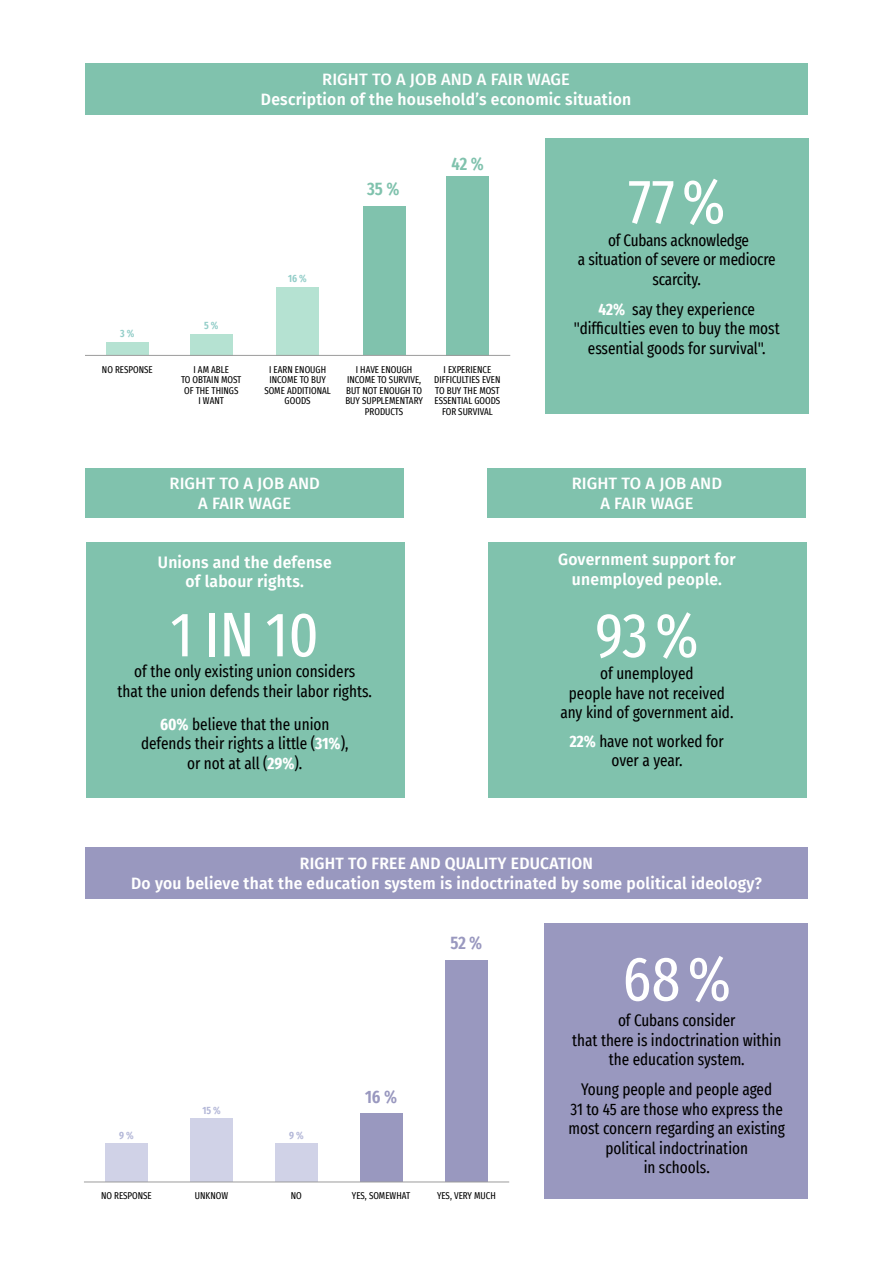
<style>
.page{position:relative;width:893px;height:1263px;background:#fff}
.page>*{position:absolute;margin:0;border:0;box-sizing:border-box;transform-origin:0 0}
.t1{font:extra-condensed 63px "Fira Sans";color:#fff}
.t2{font:600 extra-condensed 18px "Fira Sans";color:#80c2ad}
.t3{font:600 extra-condensed 18px "Fira Sans";color:#9998bf}
.t4{font:extra-condensed 16.5px/19.5px "Fira Sans";color:#000;text-align:center}
.t5{font:600 16.5px/19.5px "Fira Sans";letter-spacing:.015em;color:#fff;text-align:center;scale:.95 1}
.t6{font:500 16.5px/19.5px "Fira Sans";letter-spacing:.005em;color:#fff;text-align:center}
.t7{font:600 extra-condensed 10.5px "Fira Sans";color:#92cdc8}
.t8{font:600 extra-condensed 10.5px "Fira Sans";color:#b2b6d7}
.t9{font:extra-condensed 9.75px/10.5px "Fira Sans";color:#000;text-align:center}
.s1{font-weight:700;color:#fff}
</style>
<div class="page">
<div style="left:363px;top:207px;width:42px;height:148px;background:#80c2ad"></div>
<div style="left:276px;top:287px;width:43px;height:68px;background:#b5e2d2"></div>
<div style="left:190px;top:334px;width:43px;height:21px;background:#b5e2d2"></div>
<div style="left:446px;top:176px;width:43px;height:179px;background:#80c2ad"></div>
<div style="left:106px;top:342px;width:43px;height:13px;background:#b5e2d2"></div>
<div style="left:545px;top:138px;width:264px;height:276px;background:#80c2ad"></div>
<div style="left:85px;top:64px;width:723px;height:51px;background:#80c2ad"></div>
<hr style="left:85px;top:355px;width:425px;height:1px;background:#9b9b9b">
<div style="left:86px;top:542px;width:319px;height:256px;background:#80c2ad"></div>
<div style="left:85px;top:468px;width:319px;height:50px;background:#80c2ad"></div>
<div style="left:488px;top:542px;width:319px;height:256px;background:#80c2ad"></div>
<div style="left:487px;top:468px;width:319px;height:50px;background:#80c2ad"></div>
<div style="left:360px;top:1114px;width:42px;height:68px;background:#9998bf"></div>
<div style="left:275px;top:1144px;width:43px;height:38px;background:#d0d2e7"></div>
<div style="left:105px;top:1144px;width:43px;height:38px;background:#d0d2e7"></div>
<div style="left:190px;top:1118px;width:43px;height:64px;background:#d0d2e7"></div>
<div style="left:445px;top:961px;width:43px;height:221px;background:#9998bf"></div>
<div style="left:544px;top:923px;width:264px;height:275px;background:#9998bf"></div>
<div style="left:85px;top:848px;width:723px;height:51px;background:#9998bf"></div>
<hr style="left:84px;top:1181px;width:425px;height:1px;background:#9b9b9b">
<p class="t6" style="left:322px;top:69px;width:249px">RIGHT TO A JOB AND A FAIR WAGE</p>
<p class="t5" style="left:261px;top:88px;width:391px">Description of the household’s economic situation</p>
<p class="t2" style="left:367px;top:174px;width:34px">35 %</p>
<p class="t2" style="left:451px;top:149px;width:34px">42 %</p>
<p class="t7" style="left:120px;top:324px;width:16px">3 %</p>
<p class="t9" style="left:102px;top:364px;width:52px">NO RESPONSE</p>
<p class="t7" style="left:204px;top:317px;width:16px">5 %</p>
<p class="t9" style="left:181px;top:364px;width:62px">I AM ABLE<br>TO OBTAIN MOST<br>OF THE THINGS<br>I WANT</p>
<p class="t7" style="left:288px;top:270px;width:20px">16 %</p>
<p class="t9" style="left:264px;top:364px;width:68px">I EARN ENOUGH<br>INCOME TO BUY<br>SOME ADDITIONAL<br>GOODS</p>
<p class="t9" style="left:345px;top:364px;width:79px">I HAVE ENOUGH<br>INCOME TO SURVIVE,<br>BUT NOT ENOUGH TO<br>BUY SUPPLEMENTARY<br>PRODUCTS</p>
<p class="t9" style="left:434px;top:364px;width:68px">I EXPERIENCE<br>DIFFICULTIES EVEN<br>TO BUY THE MOST<br>ESSENTIAL GOODS<br>FOR SURVIVAL</p>
<p class="t6" style="left:170px;top:473px;width:152px">RIGHT TO A JOB AND<br>A FAIR WAGE</p>
<p class="t5" style="left:158px;top:551px;width:184px">Unions and the defense of labour rights.</p>
<h1 class="t1" style="left:171px;top:587px;width:150px">1IN10</h1>
<p class="t4" style="left:117px;top:661px;width:256px">of the only existing union considers<br>that the union defends their labor rights.</p>
<p class="t4" style="left:141px;top:714px;width:209px"><span class="s1">60%</span> believe that the union defends their rights a little (<span class="s1">31%</span>), or not at all (<span class="s1">29%</span>).</p>
<h1 class="t1" style="left:628px;top:154px;width:99px">77%</h1>
<p class="t4" style="left:578px;top:230px;width:199px">of Cubans acknowledge<br>a situation of severe or mediocre scarcity.</p>
<p class="t4" style="left:574px;top:299px;width:208px"><span class="s1">42%</span> say they experience "difficulties even to buy the most essential goods for survival".</p>
<p class="t6" style="left:572px;top:473px;width:152px">RIGHT TO A JOB AND<br>A FAIR WAGE</p>
<p class="t5" style="left:558px;top:549px;width:189px">Government support for unemployed people.</p>
<h1 class="t1" style="left:595px;top:588px;width:105px">93%</h1>
<p class="t4" style="left:560px;top:663px;width:175px">of unemployed<br>people have not received any kind of government aid.</p>
<p class="t4" style="left:570px;top:731px;width:156px"><span class="s1">22%</span> have not worked for over a year.</p>
<p class="t5" style="left:131px;top:853px;width:665px">RIGHT TO FREE AND QUALITY EDUCATION<br>Do you believe that the education system is indoctrinated by some political ideology?</p>
<p class="t8" style="left:119px;top:1127px;width:16px">9 %</p>
<p class="t9" style="left:101px;top:1190px;width:52px">NO RESPONSE</p>
<p class="t8" style="left:202px;top:1101px;width:20px">15 %</p>
<p class="t9" style="left:195px;top:1190px;width:35px">UNKNOW</p>
<p class="t3" style="left:450px;top:928px;width:33px">52 %</p>
<p class="t8" style="left:289px;top:1127px;width:16px">9 %</p>
<p class="t9" style="left:291px;top:1190px;width:13px">NO</p>
<p class="t3" style="left:365px;top:1082px;width:34px">16 %</p>
<p class="t9" style="left:352px;top:1190px;width:60px">YES, SOMEWHAT</p>
<p class="t9" style="left:437px;top:1190px;width:60px">YES, VERY MUCH</p>
<h1 class="t1" style="left:622px;top:931px;width:110px">68%</h1>
<p class="t4" style="left:572px;top:1010px;width:211px">of Cubans consider<br>that there is indoctrination within the education system.</p>
<p class="t4" style="left:568px;top:1079px;width:218px">Young people and people aged<br>31 to 45 are those who express the most concern regarding an existing political indoctrination<br>in schools.</p>
</div>
